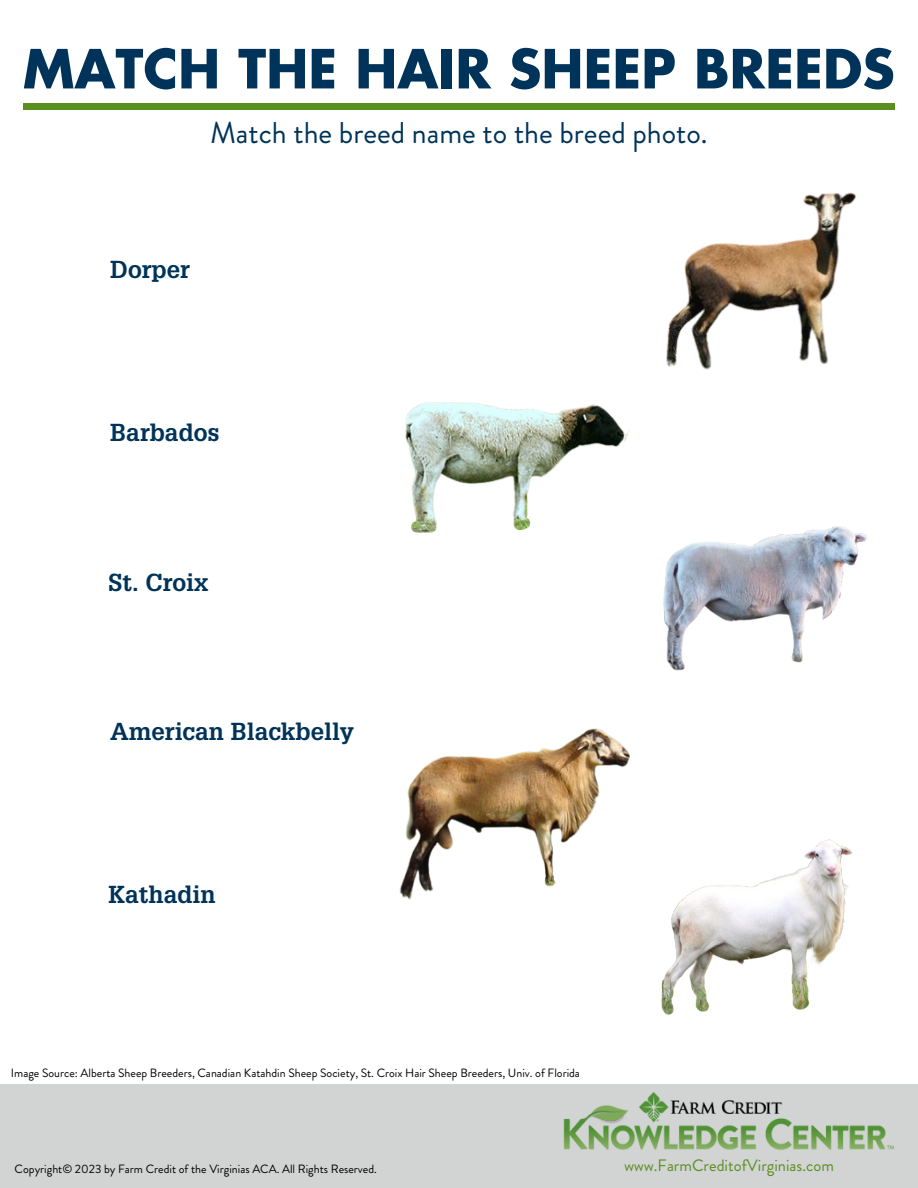
<style>
.page{position:relative;width:918px;height:1188px;background:#fff}
.page>*{position:absolute;margin:0;border:0;box-sizing:border-box;transform-origin:0 0}
.t1{font:700 52.5px "Futura LT Pro";color:#003359}
.t2{font:30px "Brandon Grotesque";color:#003359}
.t3{font:700 24px "Glypha LT Pro";color:#003359}
.t4{font:16.5px "Brandon Grotesque";color:#5b8f22}
.t5{font:12px "Brandon Grotesque";color:#000}
</style>
<div class="page">
<div style="left:0;top:1084px;width:918px;height:104px;background:#d1d4d3"></div>
<img style="left:563px;top:1092px;width:331px;height:58px">
<img style="left:399px;top:728px;width:231px;height:172px">
<img style="left:666px;top:192px;width:190px;height:178px">
<img style="left:405px;top:402px;width:224px;height:131px">
<img style="left:663px;top:526px;width:204px;height:145px">
<img style="left:661px;top:839px;width:191px;height:176px">
<div style="left:23px;top:104px;width:872px;height:5px;background:#5b8f22"></div>
<h3 class="t1" style="left:23px;top:45px;width:873px">MATCH THE HAIR SHEEP BREEDS</h3>
<h4 class="t2" style="left:210px;top:112px;width:499px">Match the breed name to the breed photo.</h4>
<p class="t3" style="left:110px;top:261px;width:81px">Dorper</p>
<p class="t3" style="left:110px;top:424px;width:111px">Barbados</p>
<p class="t3" style="left:109px;top:573px;width:101px">St. Croix</p>
<h3 class="t3" style="left:110px;top:723px;width:245px">American Blackbelly</h3>
<p class="t3" style="left:109px;top:886px;width:109px">Kathadin</p>
<p class="t5" style="left:11px;top:1064px;width:571px">Image Source: Alberta Sheep Breeders, Canadian Katahdin Sheep Society, St. Croix Hair Sheep Breeders, Univ. of Florida</p>
<h3 class="t5" style="left:15px;top:1161px;width:364px">Copyright© 2023 by Farm Credit of the Virginias ACA. All Rights Reserved.</h3>
<h2 class="t4" style="left:624px;top:1154px;width:211px">www.FarmCreditofVirginias.com</h2>
</div>
